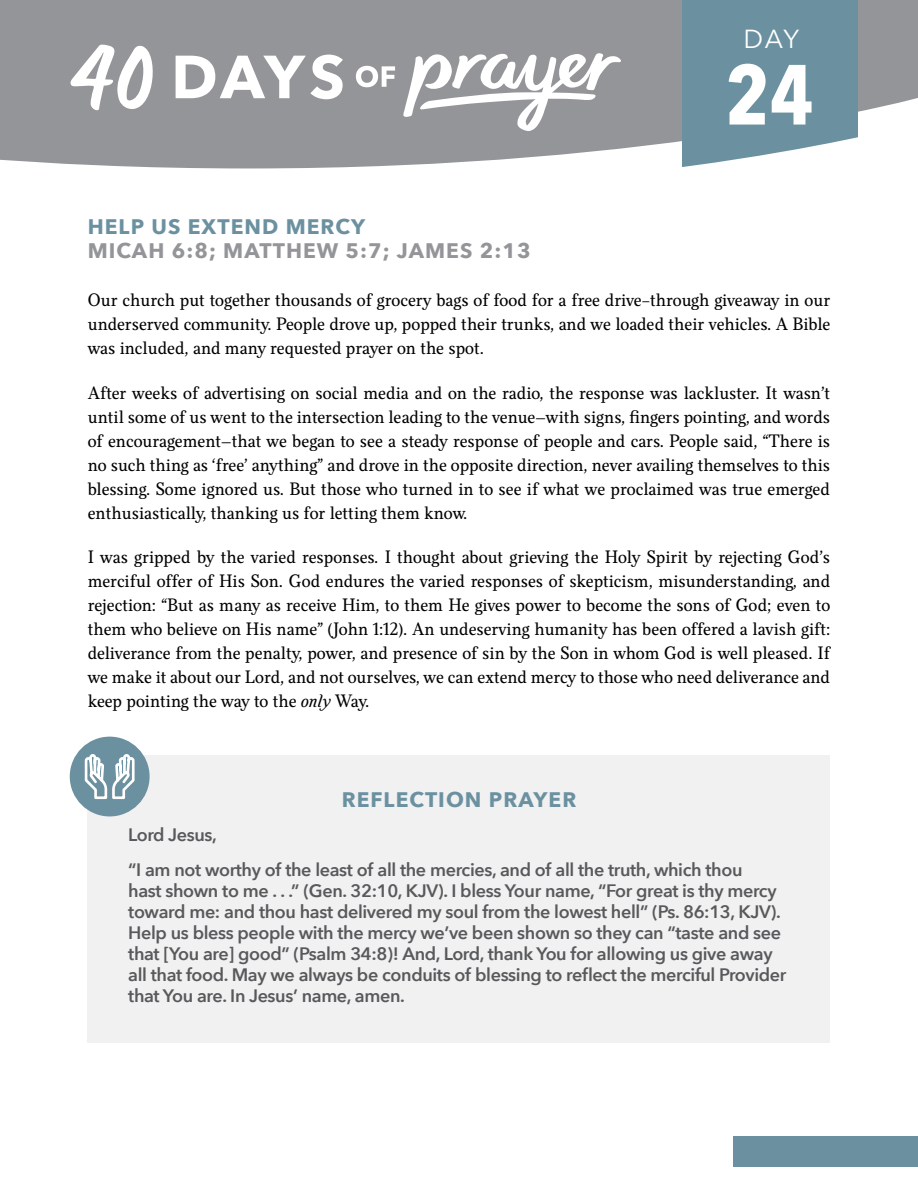
<style>
.page{position:relative;width:918px;height:1188px;background:#fff}
.page>*{position:absolute;margin:0;border:0;box-sizing:border-box;transform-origin:0 0}
.t1{font:700 84.3px "Avenir Next Condensed";color:#fff}
.t2{font:26.1px "Avenir Next";color:#fff}
.t3{font:700 21px "Avenir Next";letter-spacing:.05em;color:#6b91a1}
.t4{font:700 21px "Avenir Next";letter-spacing:.05em;color:#939598}
.t5{font:18px/24px "Felice";color:#000;text-align:justify}
.t6{font:600 18px/21px "Avenir Next";letter-spacing:-.02em;color:#58595b}
.s1{font-style:italic}
</style>
<div class="page">
<div style="left:733px;top:1137px;width:185px;height:30px;background:#6b91a1"></div>
<div style="left:88px;top:755px;width:742px;height:288px;background:#f1f1f2"></div>
<svg style="left:0;top:0;width:918px;height:168px;background:#9c9ea0"></svg>
<svg style="left:682px;top:0;width:175px;height:168px;background:#779aa8"></svg>
<svg style="left:176px;top:55px;width:167px;height:44px"></svg>
<svg style="left:356px;top:66px;width:39px;height:21px"></svg>
<svg style="left:403px;top:53px;width:218px;height:79px"></svg>
<svg style="left:70px;top:45px;width:89px;height:65px"></svg>
<div style="left:70px;top:737px;width:80px;height:79px;background:#6b91a1;border-radius:50%"></div>
<svg style="left:83px;top:736px;width:53px;height:63px"></svg>
<h2 class="t2" style="left:744px;top:17px;width:57px">DAY</h2>
<h1 class="t1" style="left:726px;top:43px;width:90px">24</h1>
<p class="t3" style="left:88px;top:209px;width:279px">HELP US EXTEND MERCY</p>
<p class="t4" style="left:88px;top:233px;width:444px">MICAH 6:8; MATTHEW 5:7; JAMES 2:13</p>
<p class="t5" style="left:88px;top:289px;width:744px">Our church put together thousands of grocery bags of food for a free drive-through giveaway in our underserved community. People drove up, popped their trunks, and we loaded their vehicles. A Bible was included, and many requested prayer on the spot.</p>
<p class="t5" style="left:88px;top:381px;width:744px">After weeks of advertising on social media and on the radio, the response was lackluster. It wasn’t until some of us went to the intersection leading to the venue—with signs, fingers pointing, and words of encouragement—that we began to see a steady response of people and cars. People said, “There is no such thing as ‘free’ anything” and drove in the opposite direction, never availing themselves to this blessing. Some ignored us. But those who turned in to see if what we proclaimed was true emerged enthusiastically, thanking us for letting them know.</p>
<p class="t5" style="left:88px;top:545px;width:744px">I was gripped by the varied responses. I thought about grieving the Holy Spirit by rejecting God’s merciful offer of His Son. God endures the varied responses of skepticism, misunderstanding, and rejection: “But as many as receive Him, to them He gives power to become the sons of God; even to them who believe on His name” (John 1:12). An undeserving humanity has been offered a lavish gift: deliverance from the penalty, power, and presence of sin by the Son in whom God is well pleased. If we make it about our Lord, and not ourselves, we can extend mercy to those who need deliverance and keep pointing the way to the <span class="s1">only</span> Way.</p>
<p class="t3" style="left:342px;top:781px;width:236px">REFLECTION PRAYER</p>
<p class="t6" style="left:128px;top:817px;width:616px;line-height:34.5px">Lord Jesus,<br>“I am not worthy of the least of all the mercies, and of all the truth, which thou</p>
<p class="t6" style="left:128px;top:879px;width:660px">hast shown to me . . .” (Gen. 32:10, KJV). I bless Your name, “For great is thy mercy toward me: and thou hast delivered my soul from the lowest hell” (Ps. 86:13, KJV).<br>Help us bless people with the mercy we’ve been shown so they can “taste and see that [You are] good” (Psalm 34:8)! And, Lord, thank You for allowing us give away all that food. May we always be conduits of blessing to reflect the merciful Provider that You are. In Jesus’ name, amen.</p>
</div>
